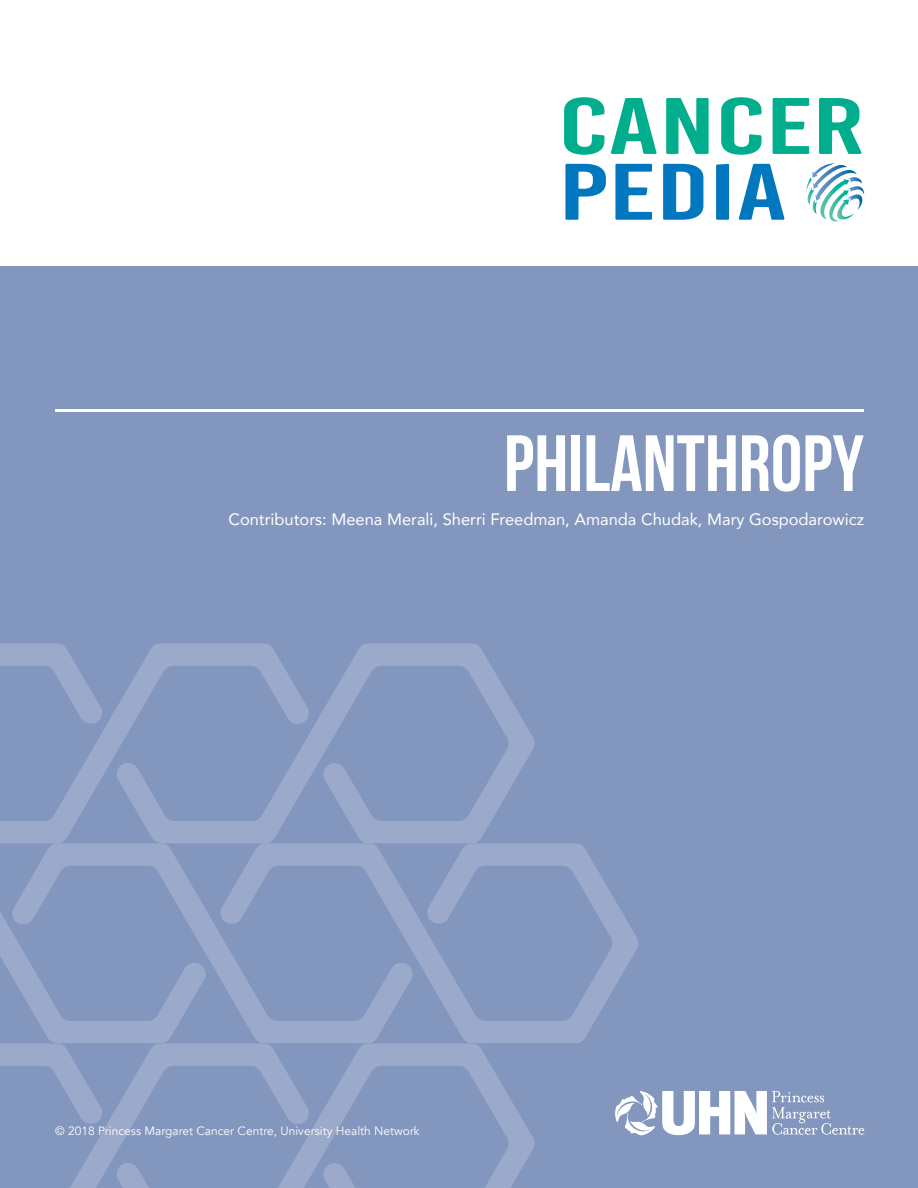
<style>
.page{position:relative;width:918px;height:1188px;background:#fff}
.page>*{position:absolute;margin:0;border:0;box-sizing:border-box;transform-origin:0 0}
.t1{font:700 79.5px "Bebas Neue";color:#fff}
.t2{font:16.5px "Avenir";color:#fff}
.t3{font:12px "Avenir";color:#fff}
</style>
<div class="page">
<div style="left:0;top:267px;width:918px;height:921px;background:#8396be"></div>
<hr style="left:55px;top:409px;width:809px;height:3px;background:#fff">
<svg style="left:806px;top:163px;width:58px;height:59px"></svg>
<svg style="left:564px;top:97px;width:40px;height:58px"></svg>
<svg style="left:611px;top:98px;width:46px;height:56px"></svg>
<svg style="left:666px;top:98px;width:43px;height:56px"></svg>
<svg style="left:721px;top:97px;width:41px;height:58px"></svg>
<svg style="left:773px;top:98px;width:36px;height:56px"></svg>
<svg style="left:819px;top:98px;width:43px;height:56px"></svg>
<svg style="left:565px;top:164px;width:41px;height:56px"></svg>
<svg style="left:615px;top:164px;width:37px;height:56px"></svg>
<svg style="left:663px;top:164px;width:40px;height:56px"></svg>
<svg style="left:716px;top:164px;width:13px;height:56px"></svg>
<svg style="left:739px;top:164px;width:46px;height:56px"></svg>
<svg style="left:615px;top:1091px;width:250px;height:44px"></svg>
<svg style="left:159px;top:643px;width:376px;height:200px"></svg>
<svg style="left:0;top:644px;width:309px;height:157px"></svg>
<svg style="left:413px;top:1043px;width:122px;height:145px"></svg>
<svg style="left:0;top:821px;width:6px;height:245px"></svg>
<svg style="left:413px;top:843px;width:225px;height:200px"></svg>
<svg style="left:6px;top:801px;width:407px;height:387px"></svg>
<h1 class="t1" style="left:504px;top:420px;width:362px">PHILANTHROPY</h1>
<p class="t2" style="left:228px;top:506px;width:637px">Contributors: Meena Merali, Sherri Freedman, Amanda Chudak, Mary Gospodarowicz</p>
<p class="t3" style="left:55px;top:1124px;width:366px">© 2018 Princess Margaret Cancer Centre, University Health Network</p>
</div>
